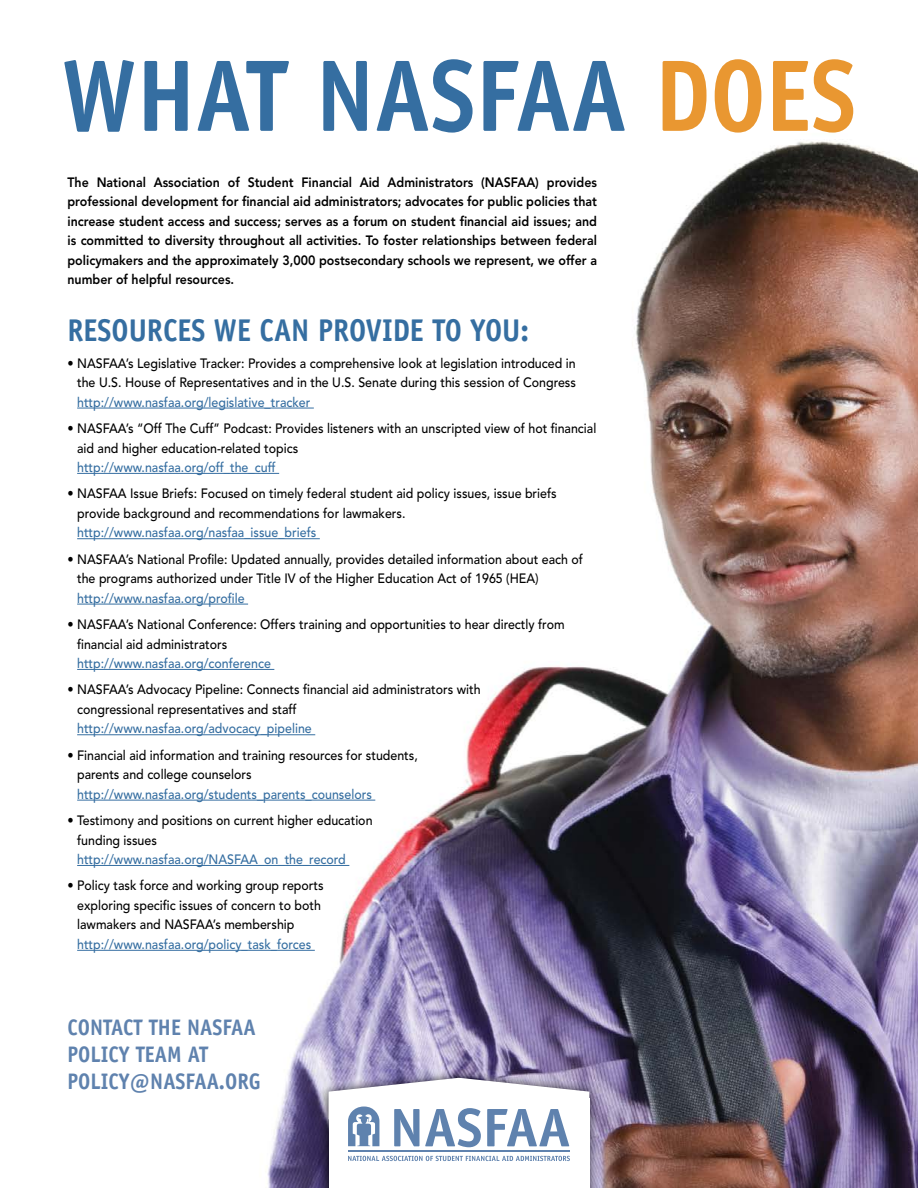
<style>
.page{position:relative;width:918px;height:1188px;background:#fff}
.page>*{position:absolute;margin:0;border:0;box-sizing:border-box;transform-origin:0 0}
.t1{font:700 102px "Officina Sans Std";color:#356ea1;scale:.92 1}
.t2{font:700 31.5px "Officina Sans Std";color:#356ea1;scale:.92 1}
.t3{font:700 22.5px/27px "Officina Sans Std";color:#5f82ae;scale:.92 1}
.t4{font:500 13.5px/19.5px "Avenir LT Std";color:#000;scale:.92 1}
.t5{font:800 13.5px/19.5px "Avenir LT Std";color:#000;text-align:justify;scale:.92 1}
.t6{font:500 13.5px "Avenir LT Std";color:#356ea1;scale:.92 1}
.s1{color:#e99731}
</style>
<div class="page">
<img style="left:256px;top:141px;width:662px;height:1047px">
<hr style="left:77px;top:408px;width:237px;height:1px;background:#356ea1">
<hr style="left:77px;top:473px;width:202px;height:1px;background:#356ea1">
<hr style="left:77px;top:538px;width:243px;height:1px;background:#356ea1">
<hr style="left:77px;top:604px;width:171px;height:1px;background:#356ea1">
<hr style="left:77px;top:669px;width:197px;height:1px;background:#356ea1">
<hr style="left:77px;top:734px;width:238px;height:1px;background:#356ea1">
<hr style="left:77px;top:800px;width:298px;height:1px;background:#356ea1">
<hr style="left:77px;top:865px;width:272px;height:1px;background:#356ea1">
<hr style="left:77px;top:950px;width:238px;height:1px;background:#356ea1">
<div style="left:318px;top:1068px;width:282px;height:120px;background:#000;opacity:.75"></div>
<div style="left:329px;top:1099px;width:260px;height:89px;background:#fff"></div>
<svg style="left:348px;top:1156px;width:222px;height:5px"></svg>
<svg style="left:329px;top:1078px;width:260px;height:69px"></svg>
<hr style="left:348px;top:1150px;width:222px;height:2px;background:#5f82ae">
<h1 class="t1" style="left:62px;top:33px;width:865px">WHAT NASFAA <span class="s1">DOES</span></h1>
<p class="t5" style="left:68px;top:172px;width:577px">The National Association of Student Financial Aid Administrators (NASFAA) provides professional development for financial aid administrators; advocates for public policies that increase student access and success; serves as a forum on student financial aid issues; and is committed to diversity throughout all activities. To foster relationships between federal policymakers and the approximately 3,000 postsecondary schools we represent, we offer a number of helpful resources.</p>
<h2 class="t2" style="left:68px;top:311px;width:503px">RESOURCES WE CAN PROVIDE TO YOU:</h2>
<p class="t4" style="left:68px;top:354px;width:554px;text-align:right">• NASFAA’s Legislative Tracker: Provides a comprehensive look at legislation introduced in the U.S. House of Representatives and in the U.S. Senate during this session of Congress</p>
<p class="t6" style="left:77px;top:394px;width:255px">http://www.nasfaa.org/legislative_tracker</p>
<p class="t4" style="left:77px;top:419px;width:566px;text-indent:-10px">• NASFAA’s “Off The Cuff” Podcast: Provides listeners with an unscripted view of hot financial aid and higher education-related topics</p>
<p class="t6" style="left:77px;top:460px;width:217px">http://www.nasfaa.org/off_the_cuff</p>
<p class="t4" style="left:77px;top:484px;width:523px;text-indent:-10px">• NASFAA Issue Briefs: Focused on timely federal student aid policy issues, issue briefs provide background and recommendations for lawmakers.</p>
<p class="t6" style="left:77px;top:525px;width:262px">http://www.nasfaa.org/nasfaa_issue_briefs</p>
<p class="t4" style="left:77px;top:550px;width:551px;text-indent:-10px">• NASFAA’s National Profile: Updated annually, provides detailed information about each of the programs authorized under Title IV of the Higher Education Act of 1965 (HEA)</p>
<p class="t6" style="left:77px;top:590px;width:184px">http://www.nasfaa.org/profile</p>
<p class="t4" style="left:77px;top:615px;width:531px;text-indent:-10px">• NASFAA’s National Conference: Offers training and opportunities to hear directly from financial aid administrators</p>
<p class="t6" style="left:77px;top:656px;width:212px">http://www.nasfaa.org/conference</p>
<p class="t4" style="left:77px;top:680px;width:440px;text-indent:-10px">• NASFAA’s Advocacy Pipeline: Connects financial aid administrators with congressional representatives and staff</p>
<p class="t6" style="left:77px;top:721px;width:257px">http://www.nasfaa.org/advocacy_pipeline</p>
<p class="t4" style="left:77px;top:746px;width:372px;text-indent:-10px">• Financial aid information and training resources for students, parents and college counselors</p>
<p class="t6" style="left:77px;top:786px;width:322px">http://www.nasfaa.org/students_parents_counselors</p>
<p class="t4" style="left:77px;top:811px;width:323px;text-indent:-10px">• Testimony and positions on current higher education funding issues</p>
<p class="t6" style="left:77px;top:852px;width:294px">http://www.nasfaa.org/NASFAA_on_the_record</p>
<p class="t4" style="left:77px;top:876px;width:269px;text-indent:-10px">• Policy task force and working group reports exploring specific issues of concern to both lawmakers and NASFAA’s membership</p>
<p class="t6" style="left:77px;top:936px;width:256px">http://www.nasfaa.org/policy_task_forces</p>
<h3 class="t3" style="left:68px;top:1014px;width:212px">CONTACT THE NASFAA<br>POLICY TEAM AT<br>POLICY@NASFAA.ORG</h3>
</div>
